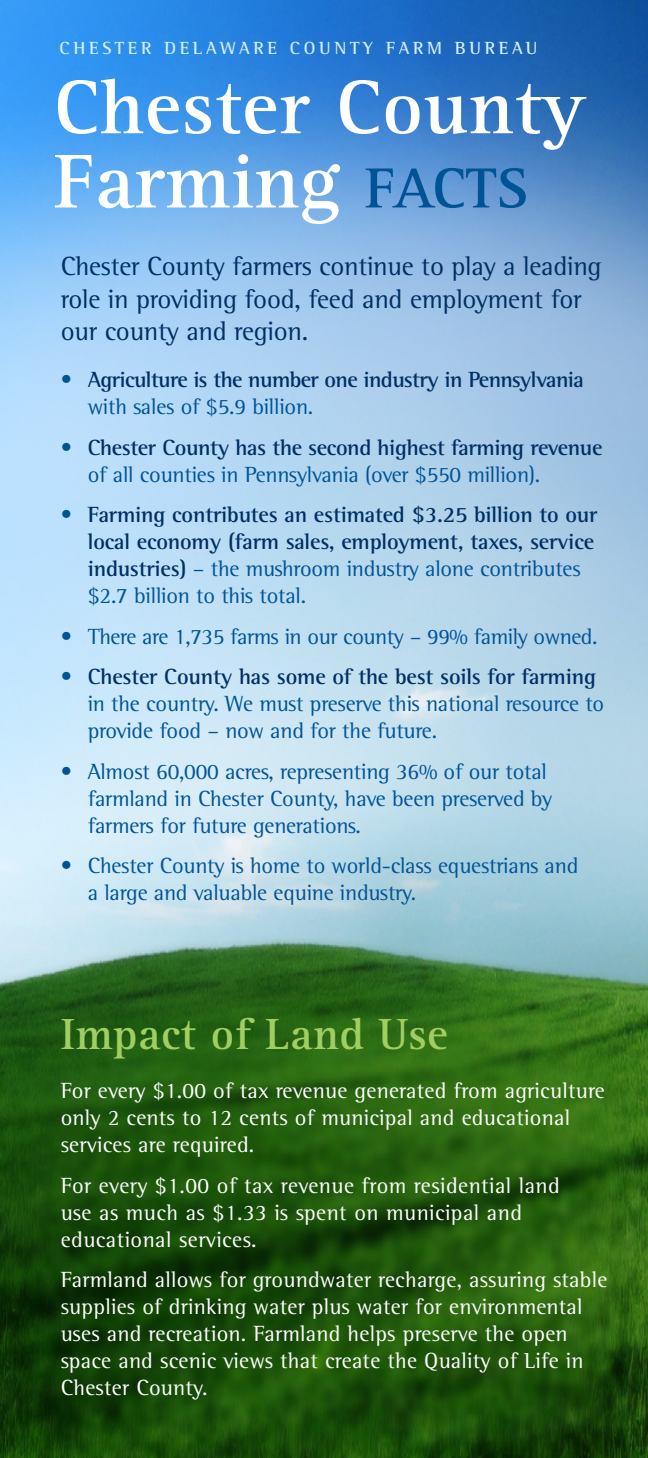
<style>
.page{position:relative;width:648px;height:1458px;background:#fff}
.page>*{position:absolute;margin:0;border:0;box-sizing:border-box;transform-origin:0 0}
.t1{font:700 78.75px "Rotis Serif";letter-spacing:.01em;color:#fff}
.t2{font:700 45px "Rotis Serif";letter-spacing:.01em;color:#a1ce63}
.t3{font:27px/32.4px "Rotis Semi Serif";letter-spacing:-.01em;color:#003064}
.t4{font:22.5px "Rotis Semi Serif";letter-spacing:-.01em;color:#005496}
.t5{font:22.5px/27px "Rotis Semi Serif";letter-spacing:.01em;color:#fff}
.t6{font:700 22.5px "Rotis Semi Serif";letter-spacing:-.01em;color:#003064}
.t7{font:700 22.5px "Rotis Semi Serif";letter-spacing:-.03em;color:#003064}
.t8{font:700 18px "Rotis Semi Serif";letter-spacing:.2em;color:#d4effc}
.s1{font-size:58.5px;color:#005496}
.s2{font-weight:400;color:#005496}
.s3{font-weight:700;color:#003064}
</style>
<div class="page">
<img style="left:0;top:0;width:648px;height:1458px">
<p class="t8" style="left:60px;top:37px;width:480px">CHESTER DELAWARE COUNTY FARM BUREAU</p>
<p class="t1" style="left:54px;top:61px;width:533px">Chester County</p>
<p class="t1" style="left:54px;top:135px;width:476px">Farming <span class="s1">FACTS</span></p>
<p class="t3" style="left:61px;top:250px;width:542px">Chester County farmers continue to play a leading role in providing food, feed and employment for our county and region.</p>
<p class="t7" style="left:61px;top:366px;width:525px"><span class="s2">•</span> Agriculture is the number one industry in Pennsylvania</p>
<p class="t4" style="left:88px;top:394px;width:227px">with sales of $5.9 billion.</p>
<p class="t6" style="left:61px;top:434px;width:543px"><span class="s2">•</span> Chester County has the second highest farming revenue</p>
<p class="t4" style="left:88px;top:461px;width:454px">of all counties in Pennsylvania (over $550 million).</p>
<p class="t6" style="left:61px;top:501px;width:538px"><span class="s2">•</span> Farming contributes an estimated $3.25 billion to our</p>
<p class="t6" style="left:88px;top:528px;width:508px">local economy (farm sales, employment, taxes, service</p>
<p class="t4" style="left:88px;top:556px;width:495px"><span class="s3">industries)</span> – the mushroom industry alone contributes</p>
<p class="t4" style="left:88px;top:583px;width:220px">$2.7 billion to this total.</p>
<p class="t4" style="left:61px;top:623px;width:538px">• There are 1,735 farms in our county – 99% family owned.</p>
<p class="t6" style="left:61px;top:663px;width:537px"><span class="s2">•</span> Chester County has some of the best soils for farming</p>
<p class="t4" style="left:88px;top:691px;width:518px">in the country. We must preserve this national resource to</p>
<p class="t4" style="left:88px;top:718px;width:351px">provide food – now and for the future.</p>
<p class="t4" style="left:61px;top:758px;width:488px">• Almost 60,000 acres, representing 36% of our total</p>
<p class="t4" style="left:88px;top:785px;width:466px">farmland in Chester County, have been preserved by</p>
<p class="t4" style="left:88px;top:812px;width:275px">farmers for future generations.</p>
<p class="t4" style="left:61px;top:853px;width:519px">• Chester County is home to world-class equestrians and</p>
<p class="t4" style="left:88px;top:880px;width:330px">a large and valuable equine industry.</p>
<p class="t2" style="left:61px;top:1007px;width:389px">Impact of Land Use</p>
<p class="t5" style="left:61px;top:1077px;width:546px">For every $1.00 of tax revenue generated from agriculture only 2 cents to 12 cents of municipal and educational services are required.</p>
<p class="t5" style="left:61px;top:1172px;width:501px">For every $1.00 of tax revenue from residential land</p>
<p class="t5" style="left:61px;top:1199px;width:463px">use as much as $1.33 is spent on municipal and educational services.</p>
<p class="t5" style="left:61px;top:1266px;width:548px">Farmland allows for groundwater recharge, assuring stable supplies of drinking water plus water for environmental uses and recreation. Farmland helps preserve the open space and scenic views that create the Quality of Life in Chester County.</p>
</div>
